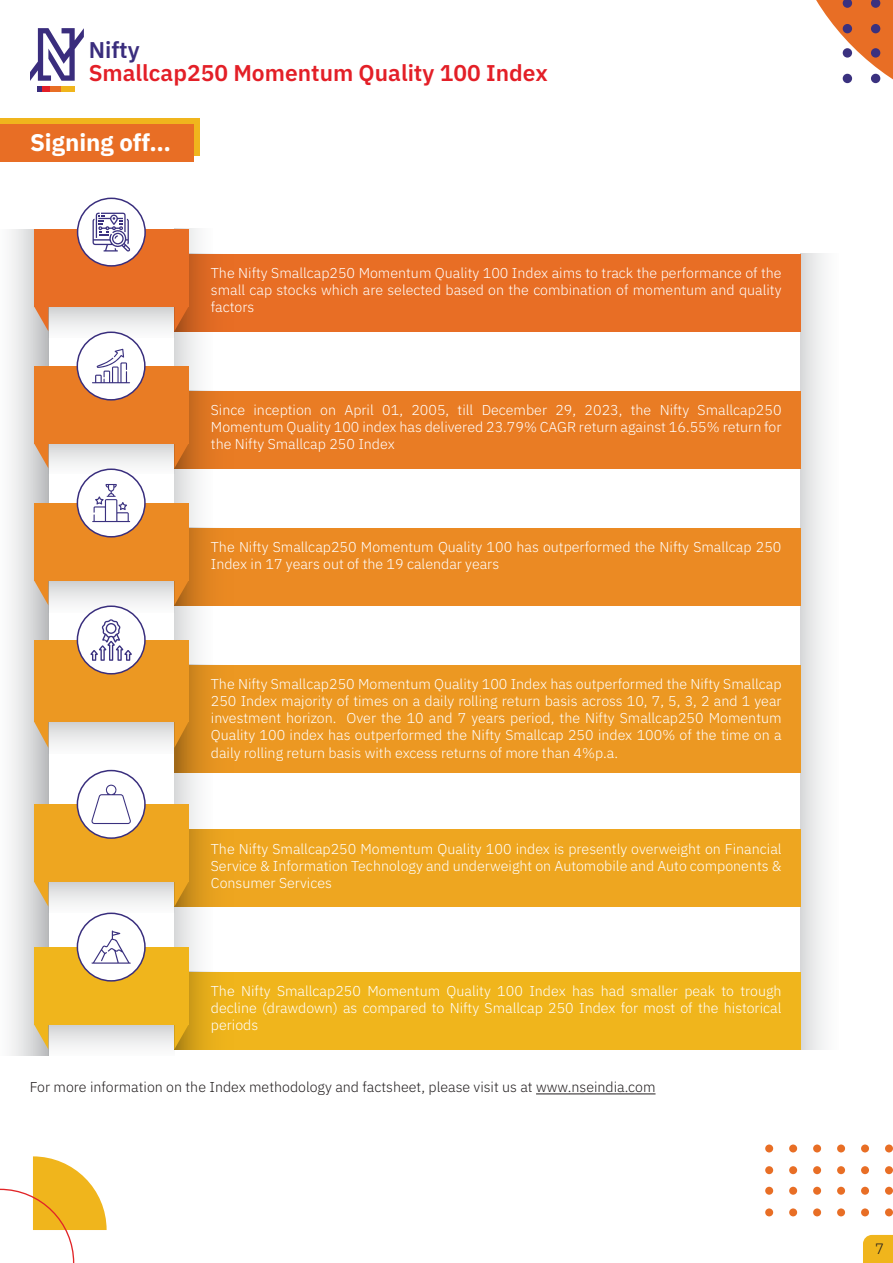
<style>
.page{position:relative;width:893px;height:1263px;background:#fff}
.page>*{position:absolute;margin:0;border:0;box-sizing:border-box;transform-origin:0 0}
.t1{font:700 24px "IBM Plex Sans";color:#fff}
.t2{font:600 22.8px "IBM Plex Sans";color:#e31f27}
.t3{font:600 22.8px "IBM Plex Sans";color:#3a2d7d}
.t4{font:300 15px "IBM Plex Sans";color:#231f20}
.t5{font:300 14.25px/17.1px "IBM Plex Sans";color:#fff;text-align:justify}
.t6{font:300 14.25px "IBM Plex Sans";color:#231f20}
</style>
<div class="page">
<div style="left:0;top:119px;width:200px;height:37px;background:#f0b51d"></div>
<svg style="left:863px;top:1235px;width:30px;height:28px"></svg>
<div style="left:0;top:124px;width:194px;height:37px;background:#e86e25"></div>
<hr style="left:536px;top:1093px;width:119px;height:1px;background:#231f20">
<div style="left:0;top:229px;width:48px;height:826px;background:linear-gradient(to right,#fff,#c0c1c3)"></div>
<div style="left:801px;top:254px;width:38px;height:795px;background:linear-gradient(to right,#ddddde,#fff)"></div>
<div style="left:174px;top:228px;width:39px;height:821px;background:linear-gradient(to right,#dad9d8,#fff)"></div>
<svg style="left:48px;top:306px;width:126px;height:32px"></svg>
<svg style="left:48px;top:443px;width:126px;height:30px"></svg>
<svg style="left:48px;top:580px;width:126px;height:32px"></svg>
<svg style="left:48px;top:722px;width:126px;height:32px"></svg>
<div style="left:174px;top:254px;width:627px;height:77px;background:#e86e25"></div>
<svg style="left:189px;top:254px;width:20px;height:77px"></svg>
<div style="left:34px;top:229px;width:155px;height:77px;background:#e86e25"></div>
<svg style="left:34px;top:306px;width:14px;height:25px"></svg>
<svg style="left:174px;top:307px;width:15px;height:24px"></svg>
<div style="left:78px;top:198px;width:67px;height:68px;background:#fff;border-radius:50%"></div>
<div style="left:77px;top:198px;width:69px;height:69px;border:2px solid #392e7d;border-radius:50%"></div>
<div style="left:174px;top:391px;width:627px;height:77px;background:#e97c24"></div>
<svg style="left:189px;top:391px;width:20px;height:77px"></svg>
<div style="left:34px;top:366px;width:155px;height:77px;background:#e97c24"></div>
<svg style="left:34px;top:443px;width:14px;height:25px"></svg>
<svg style="left:174px;top:444px;width:15px;height:24px"></svg>
<div style="left:77px;top:332px;width:68px;height:68px;background:#fff;border-radius:50%"></div>
<div style="left:77px;top:331px;width:69px;height:70px;border:2px solid #392e7d;border-radius:50%"></div>
<div style="left:174px;top:528px;width:627px;height:77px;background:#eb8a23"></div>
<svg style="left:189px;top:528px;width:20px;height:77px"></svg>
<div style="left:34px;top:503px;width:155px;height:77px;background:#eb8a23"></div>
<svg style="left:34px;top:580px;width:14px;height:25px"></svg>
<svg style="left:174px;top:581px;width:15px;height:24px"></svg>
<div style="left:77px;top:469px;width:68px;height:68px;background:#fff;border-radius:50%"></div>
<div style="left:77px;top:468px;width:69px;height:69px;border:2px solid #392e7d;border-radius:50%"></div>
<div style="left:174px;top:665px;width:627px;height:107px;background:#ec9822"></div>
<svg style="left:174px;top:665px;width:35px;height:107px"></svg>
<div style="left:34px;top:640px;width:155px;height:82px;background:#ec9822"></div>
<svg style="left:34px;top:722px;width:14px;height:26px"></svg>
<svg style="left:174px;top:722px;width:15px;height:26px"></svg>
<div style="left:77px;top:606px;width:68px;height:68px;background:#fff;border-radius:50%"></div>
<div style="left:77px;top:605px;width:69px;height:69px;border:2px solid #392e7d;border-radius:50%"></div>
<svg style="left:48px;top:882px;width:126px;height:30px"></svg>
<div style="left:174px;top:829px;width:627px;height:78px;background:#eea620"></div>
<svg style="left:189px;top:829px;width:20px;height:78px"></svg>
<div style="left:34px;top:804px;width:155px;height:78px;background:#eea620"></div>
<svg style="left:34px;top:882px;width:14px;height:25px"></svg>
<svg style="left:174px;top:882px;width:15px;height:25px"></svg>
<div style="left:77px;top:770px;width:68px;height:68px;background:#fff;border-radius:50%"></div>
<div style="left:77px;top:770px;width:69px;height:69px;border:2px solid #392e7d;border-radius:50%"></div>
<svg style="left:48px;top:1024px;width:126px;height:31px"></svg>
<div style="left:174px;top:972px;width:627px;height:77px;background:#f0b51c"></div>
<svg style="left:189px;top:972px;width:20px;height:77px"></svg>
<div style="left:34px;top:947px;width:155px;height:77px;background:#f0b51c"></div>
<svg style="left:34px;top:1024px;width:14px;height:25px"></svg>
<svg style="left:174px;top:1025px;width:15px;height:24px"></svg>
<div style="left:77px;top:913px;width:68px;height:68px;background:#fff;border-radius:50%"></div>
<div style="left:77px;top:912px;width:69px;height:69px;border:2px solid #392e7d;border-radius:50%"></div>
<svg style="left:816px;top:0;width:77px;height:84px"></svg>
<svg style="left:93px;top:213px;width:37px;height:39px"></svg>
<svg style="left:92px;top:349px;width:38px;height:34px"></svg>
<svg style="left:92px;top:484px;width:38px;height:38px"></svg>
<svg style="left:90px;top:619px;width:42px;height:42px"></svg>
<svg style="left:91px;top:785px;width:40px;height:39px"></svg>
<svg style="left:91px;top:930px;width:40px;height:34px"></svg>
<svg style="left:30px;top:28px;width:54px;height:63px"></svg>
<div style="left:885px;top:1144px;width:8px;height:8px;background:#e86e25;border-radius:50%"></div>
<div style="left:861px;top:1144px;width:8px;height:8px;background:#e86e25;border-radius:50%"></div>
<div style="left:837px;top:1144px;width:8px;height:8px;background:#e86e25;border-radius:50%"></div>
<div style="left:813px;top:1144px;width:8px;height:8px;background:#e86e25;border-radius:50%"></div>
<div style="left:789px;top:1144px;width:8px;height:8px;background:#e86e25;border-radius:50%"></div>
<div style="left:765px;top:1144px;width:8px;height:8px;background:#e86e25;border-radius:50%"></div>
<div style="left:885px;top:1166px;width:8px;height:8px;background:#e86e25;border-radius:50%"></div>
<div style="left:861px;top:1166px;width:8px;height:8px;background:#e86e25;border-radius:50%"></div>
<div style="left:837px;top:1166px;width:8px;height:8px;background:#e86e25;border-radius:50%"></div>
<div style="left:813px;top:1166px;width:8px;height:8px;background:#e86e25;border-radius:50%"></div>
<div style="left:789px;top:1166px;width:8px;height:8px;background:#e86e25;border-radius:50%"></div>
<div style="left:765px;top:1166px;width:8px;height:8px;background:#e86e25;border-radius:50%"></div>
<div style="left:885px;top:1187px;width:8px;height:8px;background:#e86e25;border-radius:50%"></div>
<div style="left:861px;top:1187px;width:8px;height:8px;background:#e86e25;border-radius:50%"></div>
<div style="left:837px;top:1187px;width:8px;height:8px;background:#e86e25;border-radius:50%"></div>
<div style="left:813px;top:1187px;width:8px;height:8px;background:#e86e25;border-radius:50%"></div>
<div style="left:789px;top:1187px;width:8px;height:8px;background:#e86e25;border-radius:50%"></div>
<div style="left:765px;top:1187px;width:8px;height:8px;background:#e86e25;border-radius:50%"></div>
<div style="left:885px;top:1208px;width:8px;height:8px;background:#e86e25;border-radius:50%"></div>
<div style="left:861px;top:1208px;width:8px;height:8px;background:#e86e25;border-radius:50%"></div>
<div style="left:837px;top:1208px;width:8px;height:8px;background:#e86e25;border-radius:50%"></div>
<div style="left:813px;top:1208px;width:8px;height:8px;background:#e86e25;border-radius:50%"></div>
<div style="left:789px;top:1208px;width:8px;height:8px;background:#e86e25;border-radius:50%"></div>
<div style="left:765px;top:1208px;width:8px;height:8px;background:#e86e25;border-radius:50%"></div>
<svg style="left:0;top:1156px;width:107px;height:107px"></svg>
<h2 class="t3" style="left:89px;top:32px;width:53px">Nifty</h2>
<h2 class="t2" style="left:89px;top:55px;width:461px">Smallcap250 Momentum Quality 100 Index</h2>
<h1 class="t1" style="left:30px;top:123px;width:143px">Signing off…</h1>
<p class="t5" style="left:211px;top:263px;width:572px">The Nifty Smallcap250 Momentum Quality 100 Index aims to track the performance of the small cap stocks which are selected based on the combination of momentum and quality factors</p>
<p class="t5" style="left:211px;top:400px;width:572px">Since inception on April 01, 2005, till December 29, 2023, the Nifty Smallcap250<br>Momentum Quality 100 index has delivered 23.79% CAGR return against 16.55% return for the Nifty Smallcap 250 Index</p>
<p class="t5" style="left:211px;top:537px;width:572px">The Nifty Smallcap250 Momentum Quality 100 has outperformed the Nifty Smallcap 250<br>Index in 17 years out of the 19 calendar years</p>
<p class="t5" style="left:211px;top:674px;width:572px">The Nifty Smallcap250 Momentum Quality 100 Index has outperformed the Nifty Smallcap 250 Index majority of times on a daily rolling return basis across 10, 7, 5, 3, 2 and 1 year investment horizon. Over the 10 and 7 years period, the Nifty Smallcap250 Momentum Quality 100 index has outperformed the Nifty Smallcap 250 index 100% of the time on a daily rolling return basis with excess returns of more than 4%p.a.</p>
<p class="t5" style="left:211px;top:839px;width:572px">The Nifty Smallcap250 Momentum Quality 100 index is presently overweight on Financial Service &amp; Information Technology and underweight on Automobile and Auto components &amp; Consumer Services</p>
<p class="t5" style="left:211px;top:981px;width:572px">The Nifty Smallcap250 Momentum Quality 100 Index has had smaller peak to trough decline (drawdown) as compared to Nifty Smallcap 250 Index for most of the historical periods</p>
<p class="t6" style="left:30px;top:1076px;width:627px">For more information on the Index methodology and factsheet, please visit us at www.nseindia.com</p>
<p class="t4" style="left:875px;top:1237px;width:10px">7</p>
</div>
